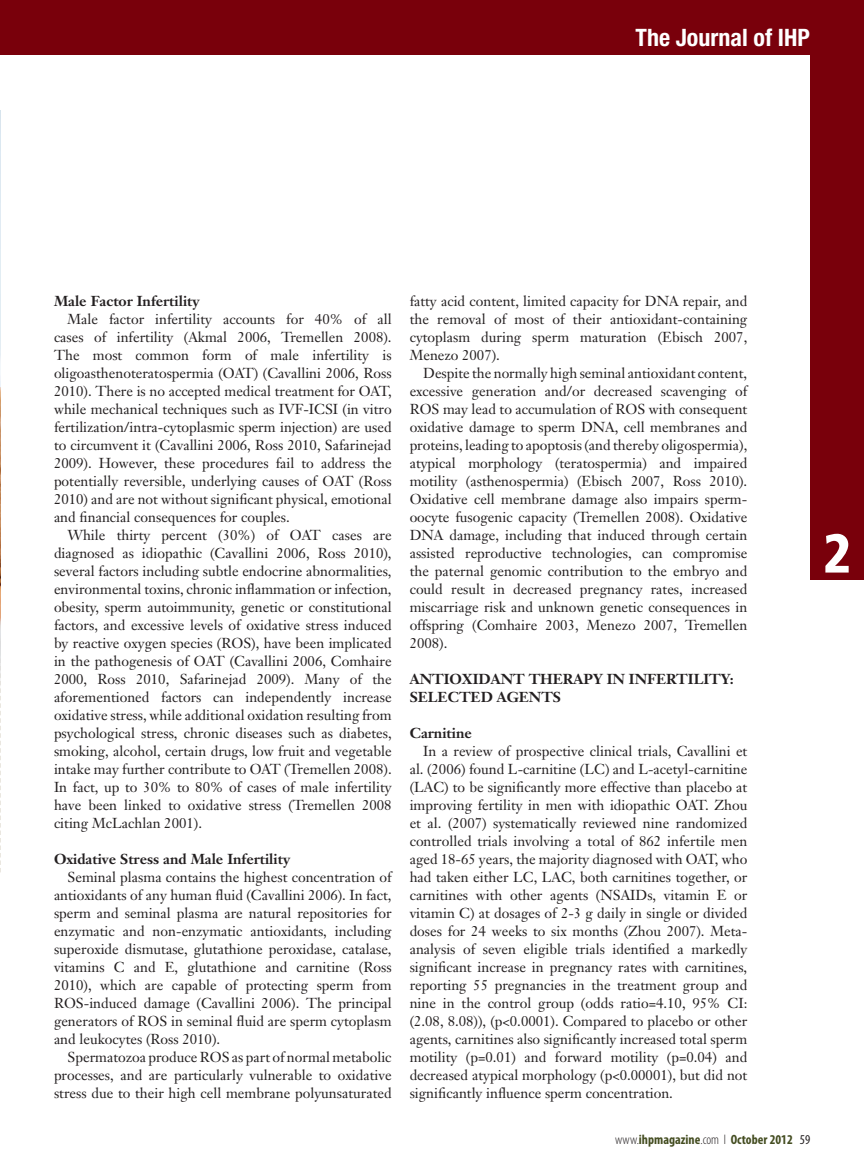
<style>
.page{position:relative;width:864px;height:1175px;background:#fff}
.page>*{position:absolute;margin:0;border:0;box-sizing:border-box;transform-origin:0 0}
.t1{font:900 condensed 54.6px "Frutiger";color:#fff}
.t2{font:700 condensed 24px "Helvetica Neue";color:#fff}
.t3{font:14.25px/18px "Janson Text";color:#231f20;text-align:justify}
.t4{font:700 14.25px/18px "Janson Text";color:#231f20}
.t5{font:700 condensed 13.5px "Myriad Pro";color:#444d21}
.s1{font-weight:300;color:#231f20}
.s2{font-weight:400;color:#231f20}
</style>
<div class="page">
<div style="left:0;top:0;width:864px;height:54px;background:#79000b"></div>
<div style="left:810px;top:0;width:54px;height:579px;background:#79000b"></div>
<svg style="left:0;top:697px;width:1px;height:175px"></svg>
<img style="left:0;top:110px;width:1px;height:587px">
<h2 class="t2" style="left:635px;top:23px;width:176px">The Journal of IHP</h2>
<p class="t4" style="left:54px;top:292px;width:147px">Male Factor Infertility</p>
<p class="t3" style="left:54px;top:310px;width:339px;text-indent:13px">Male factor infertility accounts for 40% of all cases of infertility (Akmal 2006, Tremellen 2008).<br>The most common form of male infertility is oligoasthenoteratospermia (OAT) (Cavallini 2006, Ross 2010). There is no accepted medical treatment for OAT, while mechanical techniques such as IVF-ICSI (in vitro fertilization/intra-cytoplasmic sperm injection) are used to circumvent it (Cavallini 2006, Ross 2010, Safarinejad 2009). However, these procedures fail to address the potentially reversible, underlying causes of OAT (Ross 2010) and are not without significant physical, emotional and financial consequences for couples.</p>
<p class="t3" style="left:54px;top:526px;width:339px;text-indent:13px">While thirty percent (30%) of OAT cases are diagnosed as idiopathic (Cavallini 2006, Ross 2010), several factors including subtle endocrine abnormalities, environmental toxins, chronic inflammation or infection, obesity, sperm autoimmunity, genetic or constitutional factors, and excessive levels of oxidative stress induced by reactive oxygen species (ROS), have been implicated in the pathogenesis of OAT (Cavallini 2006, Comhaire 2000, Ross 2010, Safarinejad 2009). Many of the aforementioned factors can independently increase oxidative stress, while additional oxidation resulting from psychological stress, chronic diseases such as diabetes, smoking, alcohol, certain drugs, low fruit and vegetable intake may further contribute to OAT (Tremellen 2008).<br>In fact, up to 30% to 80% of cases of male infertility have been linked to oxidative stress (Tremellen 2008 citing McLachlan 2001).</p>
<p class="t4" style="left:54px;top:850px;width:238px">Oxidative Stress and Male Infertility</p>
<p class="t3" style="left:54px;top:868px;width:339px;text-indent:13px">Seminal plasma contains the highest concentration of antioxidants of any human fluid (Cavallini 2006). In fact, sperm and seminal plasma are natural repositories for enzymatic and non-enzymatic antioxidants, including superoxide dismutase, glutathione peroxidase, catalase, vitamins C and E, glutathione and carnitine (Ross 2010), which are capable of protecting sperm from ROS-induced damage (Cavallini 2006). The principal generators of ROS in seminal fluid are sperm cytoplasm and leukocytes (Ross 2010).</p>
<p class="t3" style="left:54px;top:1048px;width:339px;text-indent:13px">Spermatozoa produce ROS as part of normal metabolic processes, and are particularly vulnerable to oxidative stress due to their high cell membrane polyunsaturated</p>
<p class="t3" style="left:410px;top:292px;width:339px">fatty acid content, limited capacity for DNA repair, and the removal of most of their antioxidant-containing cytoplasm during sperm maturation (Ebisch 2007, Menezo 2007).</p>
<p class="t3" style="left:410px;top:364px;width:339px;text-indent:13px">Despite the normally high seminal antioxidant content, excessive generation and/or decreased scavenging of ROS may lead to accumulation of ROS with consequent oxidative damage to sperm DNA, cell membranes and proteins, leading to apoptosis (and thereby oligospermia), atypical morphology (teratospermia) and impaired motility (asthenospermia) (Ebisch 2007, Ross 2010).<br>Oxidative cell membrane damage also impairs sperm&shy;oocyte fusogenic capacity (Tremellen 2008). Oxidative DNA damage, including that induced through certain assisted reproductive technologies, can compromise the paternal genomic contribution to the embryo and could result in decreased pregnancy rates, increased miscarriage risk and unknown genetic consequences in offspring (Comhaire 2003, Menezo 2007, Tremellen 2008).</p>
<p class="t4" style="left:410px;top:670px;width:326px">ANTIOXIDANT THERAPY IN INFERTILITY:<br>SELECTED AGENTS</p>
<p class="t4" style="left:410px;top:724px;width:64px">Carnitine</p>
<p class="t3" style="left:410px;top:742px;width:339px;text-indent:13px">In a review of prospective clinical trials, Cavallini et al. (2006) found L-carnitine (LC) and L-acetyl-carnitine (LAC) to be significantly more effective than placebo at improving fertility in men with idiopathic OAT. Zhou et al. (2007) systematically reviewed nine randomized controlled trials involving a total of 862 infertile men aged 18-65 years, the majority diagnosed with OAT, who had taken either LC, LAC, both carnitines together, or carnitines with other agents (NSAIDs, vitamin E or vitamin C) at dosages of 2-3 g daily in single or divided doses for 24 weeks to six months (Zhou 2007). Meta&shy;analysis of seven eligible trials identified a markedly significant increase in pregnancy rates with carnitines, reporting 55 pregnancies in the treatment group and nine in the control group (odds ratio=4.10, 95% CI: (2.08, 8.08)), (p&lt;0.0001). Compared to placebo or other agents, carnitines also significantly increased total sperm motility (p=0.01) and forward motility (p=0.04) and decreased atypical morphology (p&lt;0.00001), but did not significantly influence sperm concentration.</p>
<p class="t5" style="left:615px;top:1131px;width:197px"><span class="s1">www.</span>ihpmagazine<span class="s1">.com l</span> October 2012 <span class="s2">59</span></p>
<h1 class="t1" style="left:823px;top:521px;width:30px">2</h1>
</div>
